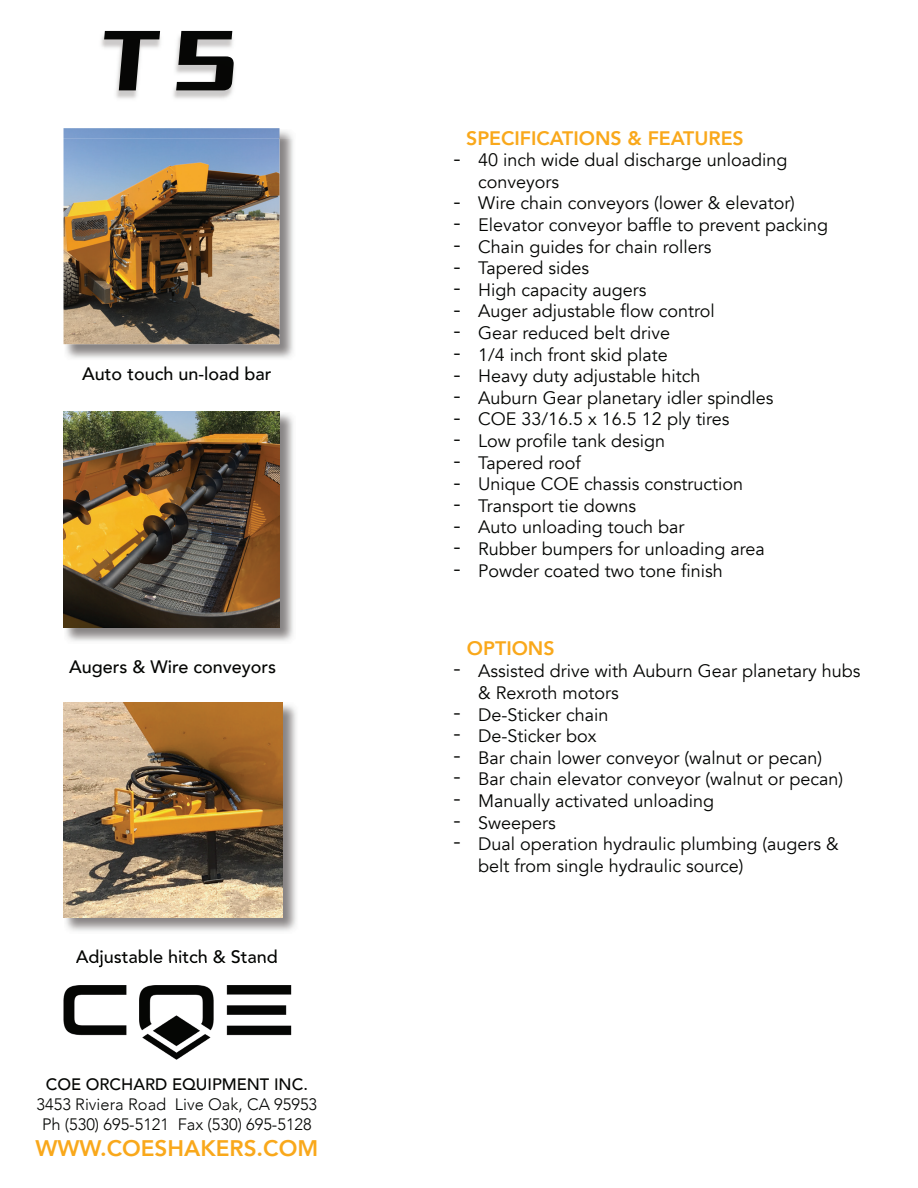
<style>
.page{position:relative;width:918px;height:1188px;background:#fff}
.page>*{position:absolute;margin:0;border:0;box-sizing:border-box;transform-origin:0 0}
.t1{font:800 22.5px "Avenir";color:#f9a81b}
.t2{font:800 19.5px "Avenir";color:#f9a81b}
.t3{font:18px/21.6px "Avenir";color:#040503}
.t4{font:500 18px "Avenir";color:#040503}
.t5{font:300 16.5px/20.2px "Avenir";color:#040503;text-align:center}
.t6{font:500 16.5px "Avenir";color:#040503}
.s1{font-family:"Helvetica";font-weight:300;font-size:21.6px}
.s2{font-size:21.6px}
</style>
<div class="page">
<img style="left:64px;top:138px;width:229px;height:220px">
<img style="left:64px;top:138px;width:216px;height:206px">
<img style="left:64px;top:414px;width:229px;height:227px">
<img style="left:64px;top:411px;width:216px;height:216px">
<img style="left:64px;top:705px;width:232px;height:226px">
<img style="left:64px;top:702px;width:219px;height:215px">
<img style="left:63px;top:30px;width:230px;height:108px">
<img style="left:104px;top:31px;width:130px;height:59px">
<img style="left:63px;top:967px;width:229px;height:93px">
<img style="left:76px;top:962px;width:201px;height:5px">
<p class="t4" style="left:82px;top:358px;width:191px">Auto touch un-load bar</p>
<p class="t4" style="left:69px;top:651px;width:209px">Augers &amp; Wire conveyors</p>
<p class="t4" style="left:76px;top:941px;width:204px">Adjustable hitch &amp; Stand</p>
<p class="t6" style="left:46px;top:1069px;width:264px">COE ORCHARD EQUIPMENT INC.</p>
<p class="t5" style="left:37px;top:1094px;width:282px">3453 Riviera Road Live Oak, CA 95953<br>Ph (530) 695-5121 Fax (530) 695-5128</p>
<p class="t1" style="left:35px;top:1130px;width:284px">WWW.COESHAKERS.COM</p>
<p class="t2" style="left:466px;top:123px;width:279px">SPECIFICATIONS &amp; FEATURES</p>
<p class="t3" style="left:478px;top:150px;width:311px;text-indent:-25px"><span class="s1">-</span> 40 inch wide dual discharge unloading conveyors</p>
<p class="t3" style="left:454px;top:193px;width:343px"><span class="s1">-</span> Wire chain conveyors (lower &amp; elevator)</p>
<p class="t3" style="left:454px;top:214px;width:376px"><span class="s1">-</span> Elevator conveyor baffle to prevent packing</p>
<p class="t3" style="left:454px;top:236px;width:259px"><span class="s1">-</span> Chain guides for chain rollers</p>
<p class="t3" style="left:454px;top:258px;width:137px"><span class="s1">-</span> Tapered sides</p>
<p class="t3" style="left:454px;top:279px;width:194px"><span class="s1">-</span> High capacity augers</p>
<p class="t3" style="left:454px;top:301px;width:263px"><span class="s1">-</span> Auger adjustable flow control</p>
<p class="t3" style="left:454px;top:322px;width:218px"><span class="s1">-</span> Gear reduced belt drive</p>
<p class="t3" style="left:454px;top:344px;width:216px"><span class="s1">-</span> 1/4 inch front skid plate</p>
<p class="t3" style="left:454px;top:366px;width:248px"><span class="s1">-</span> Heavy duty adjustable hitch</p>
<p class="t3" style="left:454px;top:387px;width:321px"><span class="s1">-</span> Auburn Gear planetary idler spindles</p>
<p class="t3" style="left:454px;top:409px;width:277px"><span class="s1">-</span> COE 33/16.5 x 16.5 12 ply tires</p>
<p class="t3" style="left:454px;top:430px;width:213px"><span class="s1">-</span> Low profile tank design</p>
<p class="t3" style="left:454px;top:452px;width:129px"><span class="s1">-</span> Tapered roof</p>
<p class="t3" style="left:454px;top:474px;width:291px"><span class="s1">-</span> Unique COE chassis construction</p>
<p class="t3" style="left:454px;top:495px;width:184px"><span class="s1">-</span> Transport tie downs</p>
<p class="t3" style="left:454px;top:517px;width:232px"><span class="s1">-</span> Auto unloading touch bar</p>
<p class="t3" style="left:454px;top:538px;width:313px"><span class="s1">-</span> Rubber bumpers for unloading area</p>
<p class="t3" style="left:454px;top:560px;width:271px"><span class="s1">-</span> Powder coated two tone finish</p>
<p class="t2" style="left:467px;top:633px;width:89px">OPTIONS</p>
<p class="t3" style="left:478px;top:661px;width:384px;text-indent:-25px"><span class="s2">-</span> Assisted drive with Auburn Gear planetary hubs &amp; Rexroth motors</p>
<p class="t3" style="left:454px;top:704px;width:156px"><span class="s2">-</span> De-Sticker chain</p>
<p class="t3" style="left:454px;top:726px;width:144px"><span class="s2">-</span> De-Sticker box</p>
<p class="t3" style="left:454px;top:747px;width:370px"><span class="s2">-</span> Bar chain lower conveyor (walnut or pecan)</p>
<p class="t3" style="left:454px;top:769px;width:391px"><span class="s2">-</span> Bar chain elevator conveyor (walnut or pecan)</p>
<p class="t3" style="left:454px;top:790px;width:262px"><span class="s2">-</span> Manually activated unloading</p>
<p class="t3" style="left:454px;top:812px;width:104px"><span class="s2">-</span> Sweepers</p>
<p class="t3" style="left:478px;top:834px;width:362px;text-indent:-25px"><span class="s2">-</span> Dual operation hydraulic plumbing (augers &amp; belt from single hydraulic source)</p>
</div>
